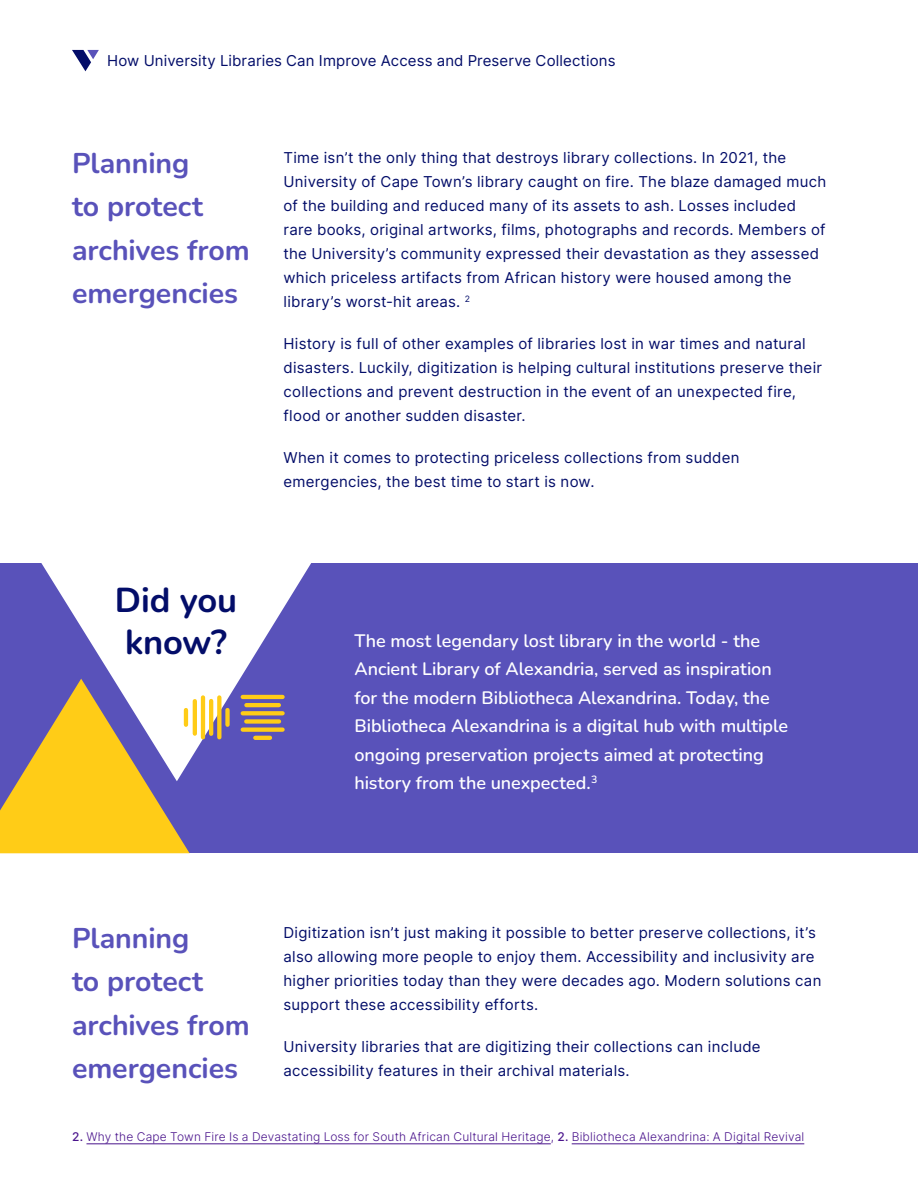
<style>
.page{position:relative;width:918px;height:1188px;background:#fff}
.page>*{position:absolute;margin:0;border:0;box-sizing:border-box;transform-origin:0 0}
.t1{font:700 34.5px/42px "Nunito";letter-spacing:-.005em;color:#030d69}
.t2{font:700 28.5px/43.5px "Nunito";letter-spacing:-.005em;color:#5952ba}
.t3{font:600 18px/28.5px "Nunito";letter-spacing:-.005em;color:#fff}
.t4{font:15px/24px "Inter";letter-spacing:.02em;color:#030d69}
.t5{font:300 12px "Inter";letter-spacing:.015em;color:#4a148c}
.s1{font-weight:500}
</style>
<div class="page">
<svg style="left:72px;top:50px;width:27px;height:21px"></svg>
<div style="left:0;top:564px;width:918px;height:289px;background:#5952ba"></div>
<svg style="left:0;top:745px;width:190px;height:108px"></svg>
<svg style="left:40px;top:563px;width:272px;height:218px"></svg>
<hr style="left:201px;top:697px;width:4px;height:40px;background:#ffcc17">
<div style="left:225px;top:710px;width:5px;height:15px;background:#ffcc17"></div>
<hr style="left:184px;top:710px;width:4px;height:15px;background:#ffcc17">
<svg style="left:217px;top:697px;width:4px;height:40px"></svg>
<hr style="left:193px;top:701px;width:4px;height:33px;background:#ffcc17">
<hr style="left:209px;top:701px;width:4px;height:33px;background:#ffcc17">
<hr style="left:243px;top:695px;width:40px;height:4px;background:#ffcc17">
<svg style="left:243px;top:711px;width:40px;height:4px"></svg>
<hr style="left:255px;top:736px;width:15px;height:4px;background:#ffcc17">
<div style="left:243px;top:727px;width:40px;height:5px;background:#ffcc17"></div>
<hr style="left:246px;top:703px;width:33px;height:4px;background:#ffcc17">
<div style="left:246px;top:719px;width:33px;height:5px;background:#ffcc17"></div>
<hr style="left:86px;top:1143px;width:465px;height:1px;background:#4a148c">
<hr style="left:572px;top:1143px;width:232px;height:1px;background:#4a148c">
<p class="t4" style="left:107px;top:48px;width:510px">How University Libraries Can Improve Access and Preserve Collections</p>
<h2 class="t2" style="left:72px;top:140px;width:179px">Planning<br>to protect archives from emergencies</h2>
<p class="t4" style="left:284px;top:145px;width:544px">Time isn’t the only thing that destroys library collections. In 2021, the University of Cape Town’s library caught on fire. The blaze damaged much of the building and reduced many of its assets to ash. Losses included rare books, original artworks, films, photographs and records. Members of the University’s community expressed their devastation as they assessed which priceless artifacts from African history were housed among the library’s worst-hit areas. <sup>2</sup></p>
<p class="t4" style="left:284px;top:331px;width:540px">History is full of other examples of libraries lost in war times and natural disasters. Luckily, digitization is helping cultural institutions preserve their collections and prevent destruction in the event of an unexpected fire, flood or another sudden disaster.</p>
<p class="t4" style="left:284px;top:445px;width:458px">When it comes to protecting priceless collections from sudden emergencies, the best time to start is now.</p>
<h1 class="t1" style="left:115px;top:578px;width:124px">Did you know?</h1>
<p class="t3" style="left:354px;top:626px;width:435px">The most legendary lost library in the world - the Ancient Library of Alexandria, served as inspiration for the modern Bibliotheca Alexandrina. Today, the Bibliotheca Alexandrina is a digital hub with multiple ongoing preservation projects aimed at protecting history from the unexpected.<sup>3</sup></p>
<h2 class="t2" style="left:72px;top:915px;width:179px">Planning<br>to protect archives from emergencies</h2>
<p class="t4" style="left:284px;top:920px;width:539px">Digitization isn’t just making it possible to better preserve collections, it’s also allowing more people to enjoy them. Accessibility and inclusivity are higher priorities today than they were decades ago. Modern solutions can support these accessibility efforts.</p>
<p class="t4" style="left:284px;top:1034px;width:479px">University libraries that are digitizing their collections can include accessibility features in their archival materials.</p>
<p class="t5" style="left:72px;top:1128px;width:734px"><span class="s1">2.</span> Why the Cape Town Fire Is a Devastating Loss for South African Cultural Heritage, <span class="s1">2.</span> Bibliotheca Alexandrina: A Digital Revival</p>
</div>
